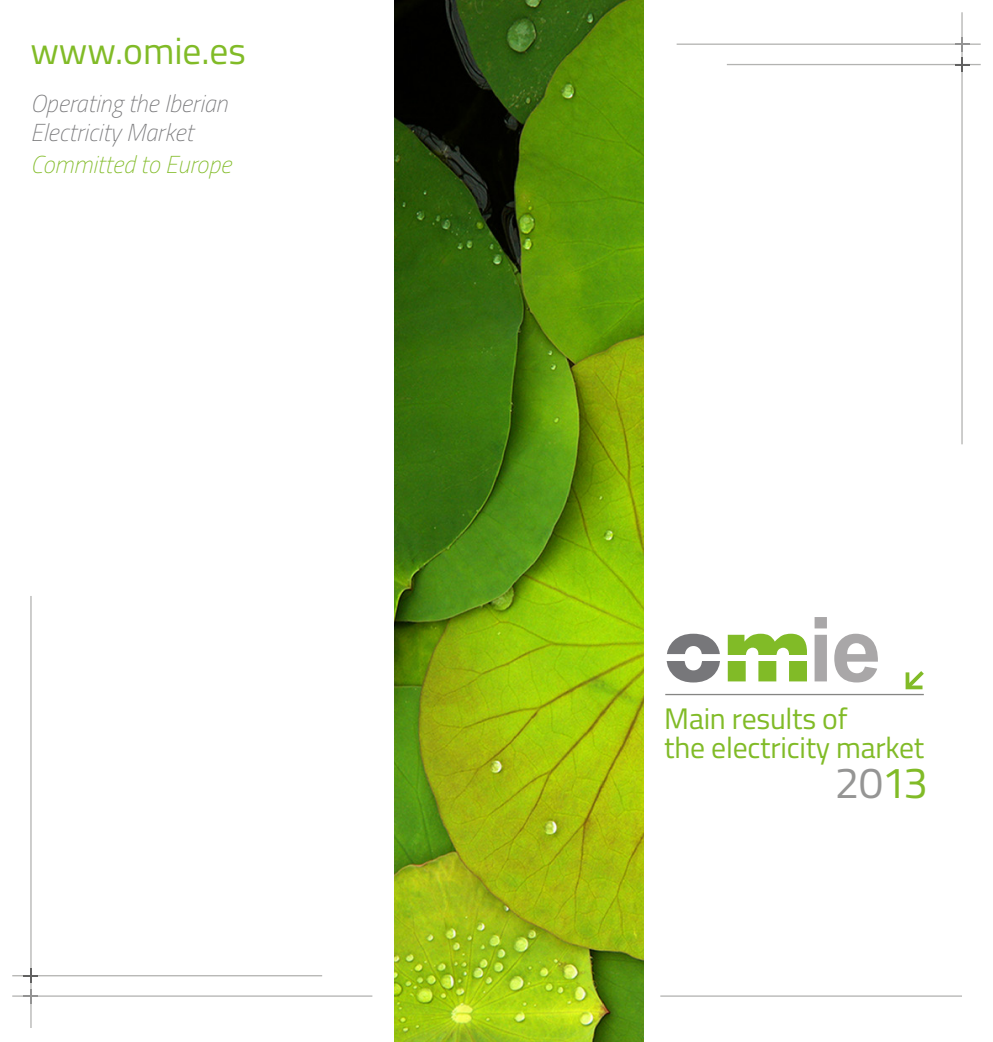
<style>
.page{position:relative;width:993px;height:1042px;background:#fff}
.page>*{position:absolute;margin:0;border:0;box-sizing:border-box;transform-origin:0 0}
.t1{font:700 89.95px "Arial";color:#a9a7a8}
.t2{font:43.75px "Titillium Web";color:#959594}
.t3{font:37.45px "Titillium Web";color:#81bb27}
.t4{font:29.75px/28.9px "Titillium Web";letter-spacing:-.01em;color:#81bb27}
.t5{font:italic 100 24.5px/29.6px "Titillium Web";color:#777779}
.t6{font:italic 100 24.5px "Titillium Web";color:#81bb27}
.s1{color:#81bb27}
</style>
<div class="page">
<hr style="left:12px;top:995px;width:360px;height:2px;background:#676764">
<hr style="left:30px;top:596px;width:2px;height:432px;background:#676764">
<hr style="left:12px;top:975px;width:310px;height:1px;background:#676764">
<svg style="left:24px;top:989px;width:14px;height:14px"></svg>
<svg style="left:24px;top:976px;width:14px;height:1px"></svg>
<hr style="left:676px;top:44px;width:304px;height:1px;background:#676764">
<hr style="left:961px;top:12px;width:1px;height:432px;background:#676764">
<hr style="left:726px;top:64px;width:254px;height:1px;background:#676764">
<svg style="left:954px;top:37px;width:14px;height:14px"></svg>
<svg style="left:954px;top:57px;width:14px;height:15px"></svg>
<hr style="left:665px;top:694px;width:258px;height:1px;background:#676764">
<svg style="left:905px;top:671px;width:18px;height:18px"></svg>
<svg style="left:667px;top:634px;width:53px;height:20px"></svg>
<svg style="left:666px;top:661px;width:54px;height:21px"></svg>
<svg style="left:727px;top:634px;width:79px;height:20px;background:#97c64c"></svg>
<svg style="left:727px;top:661px;width:79px;height:20px"></svg>
<img style="left:394px;top:0;width:249px;height:1042px">
<hr style="left:660px;top:995px;width:301px;height:2px;background:#676764">
<h3 class="t3" style="left:30px;top:24px;width:217px">www.omie.es</h3>
<p class="t5" style="left:30px;top:88px;width:199px">Operating the Iberian<br>Electricity Market</p>
<p class="t6" style="left:30px;top:148px;width:202px">Committed to Europe</p>
<h1 class="t1" style="left:807px;top:590px;width:75px">ie</h1>
<p class="t4" style="left:664px;top:702px;width:261px">Main results of<br>the electricity market</p>
<h2 class="t2" style="left:834px;top:750px;width:94px">20<span class="s1">13</span></h2>
</div>
